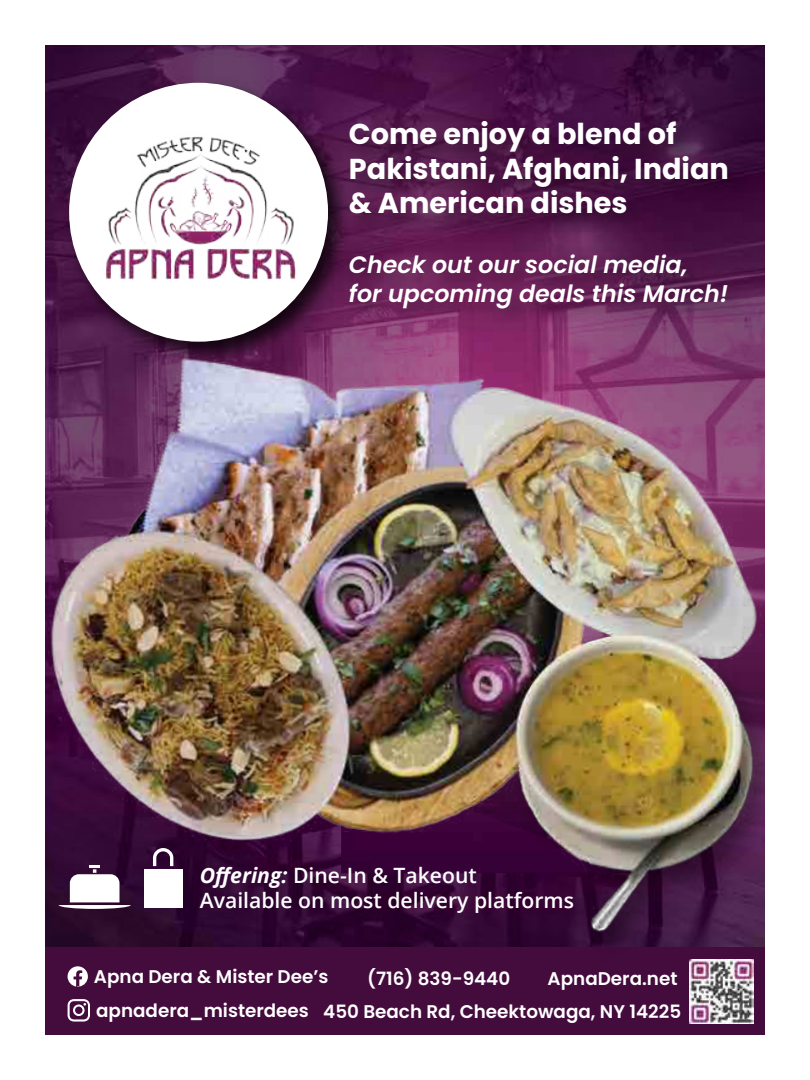
<style>
.page{position:relative;width:810px;height:1080px;background:#fff}
.page>*{position:absolute;margin:0;border:0;box-sizing:border-box;transform-origin:0 0}
.t1{font:700 28.75px/34.5px "Poppins";color:#fff}
.t2{font:italic 600 23.75px/28.5px "Poppins";color:#fff}
.t3{font:600 21.12px/25px "Open Sans";color:#fff}
.t4{font:600 18.38px/33.5px "Poppins";color:#fff}
.s1{font-weight:700;font-style:italic}
</style>
<div class="page">
<img style="left:45px;top:45px;width:720px;height:117px">
<img style="left:59px;top:72px;width:297px;height:90px">
<div style="left:69px;top:83px;width:259px;height:259px;background:#fff;border-radius:50%"></div>
<img style="left:137px;top:136px;width:123px;height:26px">
<img style="left:45px;top:162px;width:720px;height:873px">
<img style="left:339px;top:95px;width:426px;height:252px">
<svg style="left:59px;top:865px;width:72px;height:44px"></svg>
<div style="left:144px;top:870px;width:38px;height:38px;background:#fff"></div>
<svg style="left:153px;top:848px;width:20px;height:18px"></svg>
<h1 class="t1" style="left:349px;top:117px;width:382px">Come enjoy a blend of<br>Pakistani, Afghani, Indian &amp; American dishes</h1>
<p class="t2" style="left:349px;top:251px;width:381px">Check out our social media,<br>for upcoming deals this March!</p>
<p class="t3" style="left:200px;top:863px;width:376px"><span class="s1">Offering:</span> Dine-In &amp; Takeout<br>Available on most delivery platforms</p>
<p class="t4" style="left:94px;top:960px;width:236px">Apna Dera &amp; Mister Dee’s apnadera_misterdees</p>
<p class="t4" style="left:367px;top:962px;width:145px">(716) 839-9440</p>
<p class="t4" style="left:323px;top:961px;width:359px;text-align:right">ApnaDera.net<br>450 Beach Rd, Cheektowaga, NY 14225</p>
</div>
